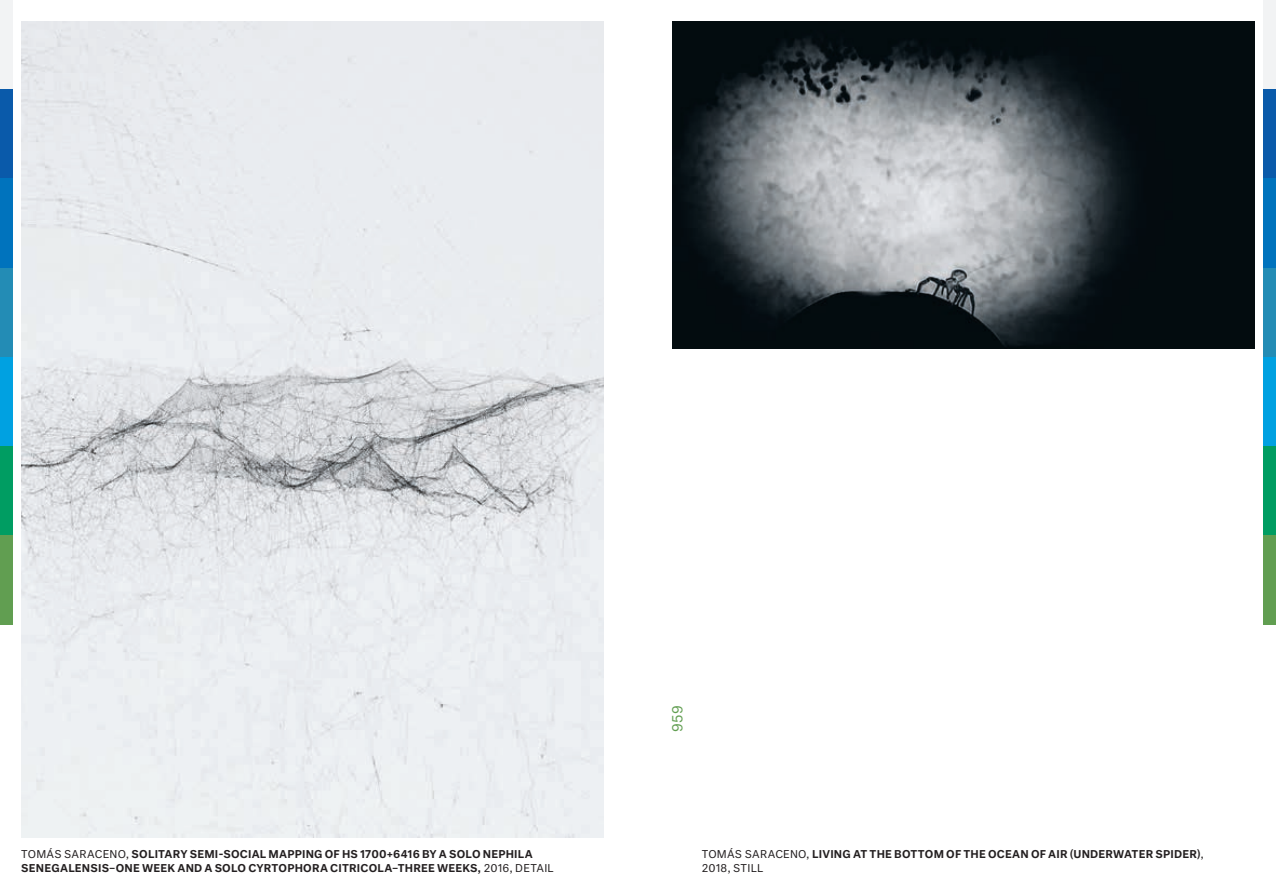
<style>
.page{position:relative;width:1276px;height:893px;background:#fff}
.page>*{position:absolute;margin:0;border:0;box-sizing:border-box;transform-origin:0 0}
.t1{font:13.5px "Neutral";color:#619e51}
.BIO__CAPTION{font:500 10.5px/13.5px "Neutral";letter-spacing:.02em;color:#231f20}
.BIO__CAPTION-2{font:10.5px "Neutral";letter-spacing:.02em;color:#231f20}
.s1{font-weight:400}
</style>
<div class="page">
<div style="left:0;top:0;width:13px;height:89px;background:#f2f3f4"></div>
<div style="left:0;top:89px;width:13px;height:90px;background:#0a5aaa"></div>
<div style="left:0;top:179px;width:13px;height:89px;background:#0073bd"></div>
<div style="left:0;top:268px;width:13px;height:89px;background:#238cb5"></div>
<div style="left:0;top:357px;width:13px;height:89px;background:#00a1e1"></div>
<div style="left:0;top:446px;width:13px;height:90px;background:#009d62"></div>
<div style="left:0;top:536px;width:13px;height:89px;background:#619e51"></div>
<div style="left:1263px;top:0;width:13px;height:89px;background:#f2f3f4"></div>
<div style="left:1263px;top:89px;width:13px;height:90px;background:#0a5aaa"></div>
<div style="left:1263px;top:179px;width:13px;height:89px;background:#0073bd"></div>
<div style="left:1263px;top:268px;width:13px;height:89px;background:#238cb5"></div>
<div style="left:1263px;top:357px;width:13px;height:89px;background:#00a1e1"></div>
<div style="left:1263px;top:446px;width:13px;height:90px;background:#009d62"></div>
<div style="left:1263px;top:536px;width:13px;height:89px;background:#619e51"></div>
<img style="left:21px;top:21px;width:583px;height:816px">
<img style="left:672px;top:21px;width:582px;height:328px">
<p class="t1" style="left:668px;top:732px;width:28px;rotate:-90deg">959</p>
<p class="BIO__CAPTION" style="left:21px;top:847px;width:534px"><span class="s1">TOMÁS SARACENO,</span> SOLITARY SEMI-SOCIAL MAPPING OF HS 1700+6416 BY A SOLO NEPHILA<br>SENEGALENSIS–ONE WEEK AND A SOLO CYRTOPHORA CITRICOLA–THREE WEEKS, <span class="s1">2016, DETAIL</span></p>
<p class="BIO__CAPTION" style="left:702px;top:847px;width:503px"><span class="s1">TOMÁS SARACENO,</span> LIVING AT THE BOTTOM OF THE OCEAN OF AIR (UNDERWATER SPIDER)<span class="s1">,</span></p>
<p class="BIO__CAPTION-2" style="left:702px;top:861px;width:63px">2018, STILL</p>
</div>
